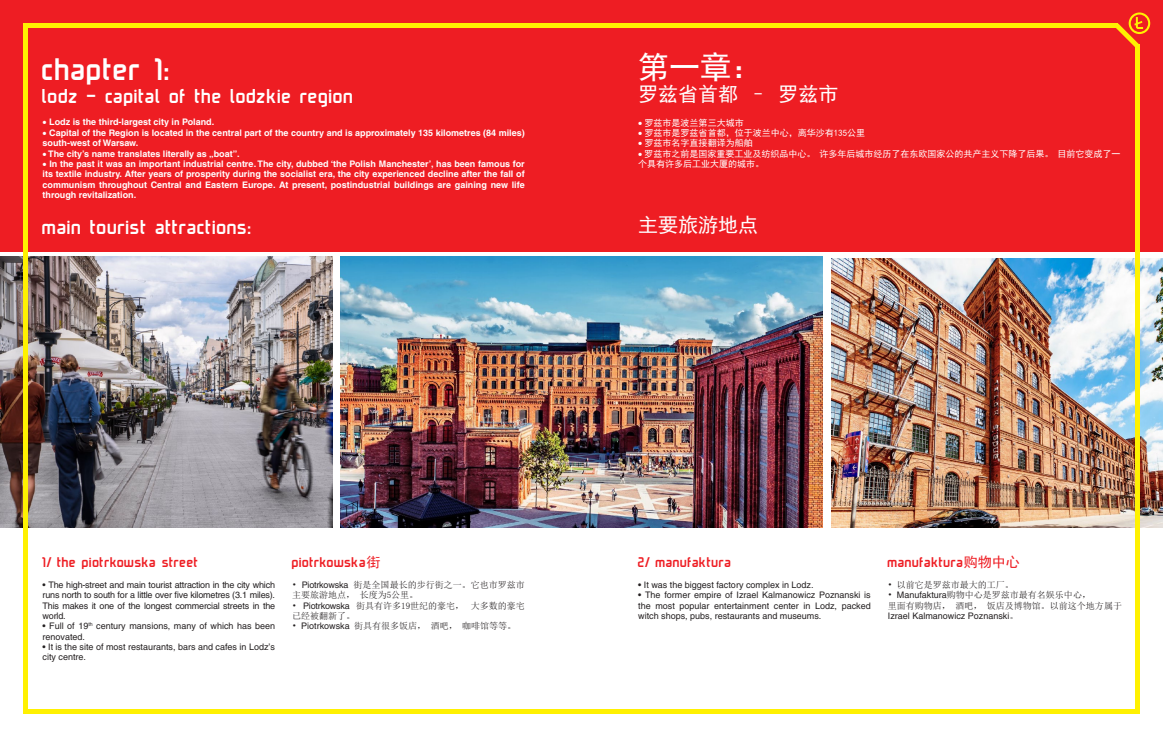
<style>
.page{position:relative;width:1163px;height:738px;background:#fff}
.page>*{position:absolute;margin:0;border:0;box-sizing:border-box;transform-origin:0 0}
.t1{font:31px "lodzer";color:#fff}
.t2{font:31px "Sim Hei";color:#fff}
.t3{font:20px "lodzer";color:#fff}
.t4{font:20px "Sim Hei";color:#fff}
.t5{font:14px "lodzer";color:#ee1d23}
.t6{font:700 9px/10.3px "Helvetica CE";color:#fff}
.t7{font:9px/10.3px "Helvetica CE";color:#231f20;text-align:justify}
.t8{font:9px/10.4px "Sim Sun";color:#231f20}
.t9{font:9px/10.4px "Sim Hei";color:#fff}
.s1{font-family:"Sim Hei"}
.s2{font-family:"Helvetica CE"}
.s3{font-family:"Sim Sun"}
</style>
<div class="page">
<div style="left:0;top:0;width:1162px;height:251px;background:#ee1d23"></div>
<img style="left:0;top:256px;width:332px;height:271px">
<img style="left:340px;top:256px;width:482px;height:271px">
<img style="left:831px;top:258px;width:331px;height:269px">
<hr style="left:24px;top:28px;width:4px;height:685px;background:#fff101">
<div style="left:1134px;top:45px;width:5px;height:668px;background:#fff101"></div>
<hr style="left:24px;top:24px;width:1094px;height:4px;background:#fff101">
<div style="left:28px;top:708px;width:1106px;height:5px;background:#fff101"></div>
<svg style="left:1114px;top:12px;width:35px;height:36px"></svg>
<h1 class="t1" style="left:43px;top:54px;width:130px">Chapter 1:</h1>
<h2 class="t3" style="left:43px;top:86px;width:313px">Lodz – capital of the Lodzkie Region</h2>
<p class="t6" style="left:43px;top:117px;width:173px">• Lodz is the third-largest city in Poland.</p>
<p class="t6" style="left:43px;top:127px;width:483px">• Capital of the Region is located in the central part of the country and is approximately 135 kilometres (84 miles) south-west of Warsaw.</p>
<p class="t6" style="left:43px;top:148px;width:199px">• The city’s name translates literally as „boat”.</p>
<p class="t6" style="left:43px;top:158px;width:483px;text-align:justify">• In the past it was an important industrial centre. The city, dubbed ‘the Polish Manchester’, has been famous for its textile industry. After years of prosperity during the socialist era, the city experienced decline after the fall of communism throughout Central and Eastern Europe. At present, postindustrial buildings are gaining new life through revitalization.</p>
<h2 class="t3" style="left:43px;top:217px;width:211px">Main tourist attractions:</h2>
<h1 class="t2" style="left:638px;top:51px;width:125px">第一章：</h1>
<h2 class="t4" style="left:638px;top:84px;width:201px">罗兹省首都 – 罗兹市</h2>
<p class="t9" style="left:638px;top:117px;width:107px">• 罗兹市是波兰第三大城市</p>
<p class="t9" style="left:638px;top:127px;width:228px">• 罗兹市是罗兹省首都，位于波兰中心，离华沙有135公里</p>
<p class="t9" style="left:638px;top:138px;width:116px">• 罗兹市名字直接翻译为船舶</p>
<p class="t9" style="left:638px;top:148px;width:483px">• 罗兹市之前是国家重要工业及纺织品中心。 许多年后城市经历了在东欧国家公的共产主义下降了后果。 目前它变成了一个具有许多后工业大厦的城市。</p>
<h2 class="t4" style="left:638px;top:215px;width:121px">主要旅游地点</h2>
<h3 class="t5" style="left:43px;top:555px;width:158px">1/ The Piotrkowska Street</h3>
<p class="t7" style="left:43px;top:579px;width:234px">• The high-street and main tourist attraction in the city which runs north to south for a little over five kilometres (3.1 miles).<br>This makes it one of the longest commercial streets in the world.</p>
<p class="t7" style="left:43px;top:620px;width:234px">• Full of 19<sup>th</sup> century mansions, many of which has been renovated.</p>
<p class="t7" style="left:43px;top:641px;width:234px">• It is the site of most restaurants, bars and cafes in Lodz’s city centre.</p>
<h3 class="t5" style="left:292px;top:555px;width:90px">Piotrkowska<span class="s1">街</span></h3>
<p class="t8" style="left:292px;top:579px;width:234px">• <span class="s2">Piotrkowska</span> 街是全国最长的步行街之一。它也市罗兹市主要旅游地点， 长度为5公里。</p>
<p class="t8" style="left:292px;top:599px;width:234px">• <span class="s2">Piotrkowska</span> 街具有许多19世纪的豪宅， 大多数的豪宅已经被翻新了。</p>
<p class="t8" style="left:292px;top:620px;width:226px">• <span class="s2">Piotrkowska</span> 街具有很多饭店， 酒吧， 咖啡馆等等。</p>
<h3 class="t5" style="left:638px;top:555px;width:95px">2/ Manufaktura</h3>
<p class="t7" style="left:638px;top:579px;width:177px">• It was the biggest factory complex in Lodz.</p>
<p class="t7" style="left:638px;top:589px;width:234px">• The former empire of Izrael Kalmanowicz Poznanski is the most popular entertainment center in Lodz, packed witch shops, pubs, restaurants and museums.</p>
<h3 class="t5" style="left:887px;top:555px;width:134px">Manufaktura<span class="s1">购物中心</span></h3>
<p class="t8" style="left:887px;top:579px;width:127px">• 以前它是罗兹市最大的工厂。</p>
<p class="t8" style="left:887px;top:589px;width:235px">• <span class="s2">Manufaktura</span>购物中心是罗兹市最有名娱乐中心，<br>里面有购物店， 酒吧， 饭店及博物馆。以前这个地方属于</p>
<p class="t7" style="left:887px;top:610px;width:132px">Izrael Kalmanowicz Poznanski<span class="s3">。</span></p>
</div>
